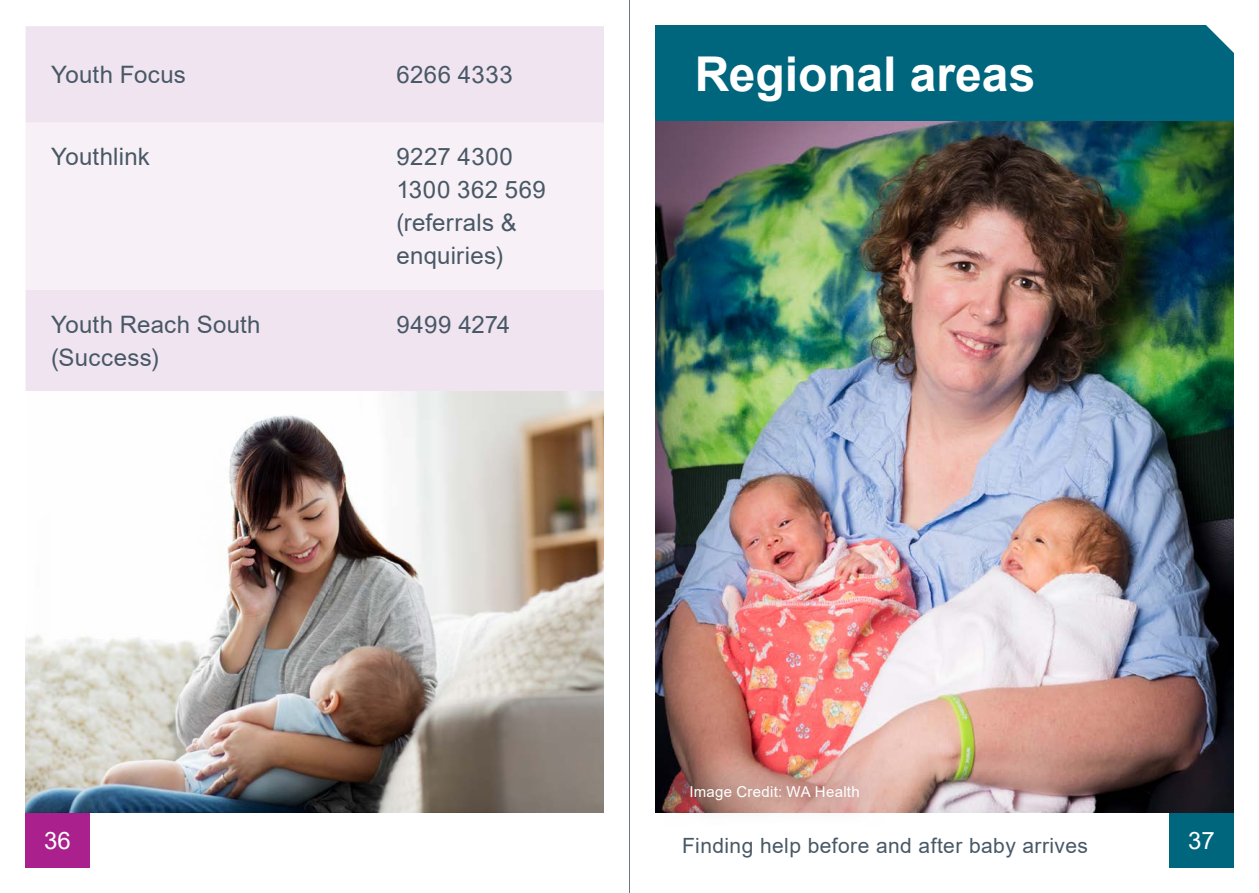
<style>
.page{position:relative;width:1259px;height:893px;background:#fff}
.page>*{position:absolute;margin:0;border:0;box-sizing:border-box;transform-origin:0 0}
.t1{font:700 48px "Arial";color:#fff}
.t2{font:24px/33px "Arial";letter-spacing:.01em;color:#485865}
.t3{font:24px "Arial";color:#fff}
.t4{font:21px "Arial";letter-spacing:.02em;color:#485865}
.t5{font:15px "Arial";letter-spacing:.02em;color:#fff}
</style>
<div class="page">
<div style="left:1169px;top:812px;width:64px;height:55px;background:#00667d"></div>
<div style="left:26px;top:812px;width:64px;height:55px;background:#aa218e"></div>
<div style="left:26px;top:26px;width:578px;height:365px;background:#f0e4f1"></div>
<div style="left:26px;top:123px;width:578px;height:167px;background:#f7f0f7"></div>
<img style="left:26px;top:391px;width:578px;height:421px">
<div style="left:655px;top:26px;width:578px;height:95px;background:#00667d"></div>
<img style="left:655px;top:121px;width:578px;height:691px">
<img style="left:665px;top:759px;width:219px;height:54px">
<svg style="left:1181px;top:25px;width:53px;height:53px"></svg>
<hr style="left:629px;top:0;width:1px;height:893px;background:#6b7884">
<p class="t2" style="left:51px;top:58px;width:136px">Youth Focus</p>
<p class="t2" style="left:396px;top:58px;width:118px">6266 4333</p>
<p class="t2" style="left:51px;top:140px;width:100px">Youthlink</p>
<p class="t2" style="left:396px;top:140px;width:151px">9227 4300<br>1300 362 569 (referrals &amp; enquiries)</p>
<p class="t2" style="left:51px;top:308px;width:211px">Youth Reach South (Success)</p>
<p class="t2" style="left:396px;top:308px;width:115px">9499 4274</p>
<h1 class="t1" style="left:695px;top:40px;width:342px">Regional areas</h1>
<p class="t5" style="left:689px;top:782px;width:172px">Image Credit: WA Health</p>
<p class="t3" style="left:44px;top:824px;width:28px">36</p>
<p class="t3" style="left:1188px;top:824px;width:28px">37</p>
<p class="t4" style="left:682px;top:832px;width:407px">Finding help before and after baby arrives</p>
</div>
